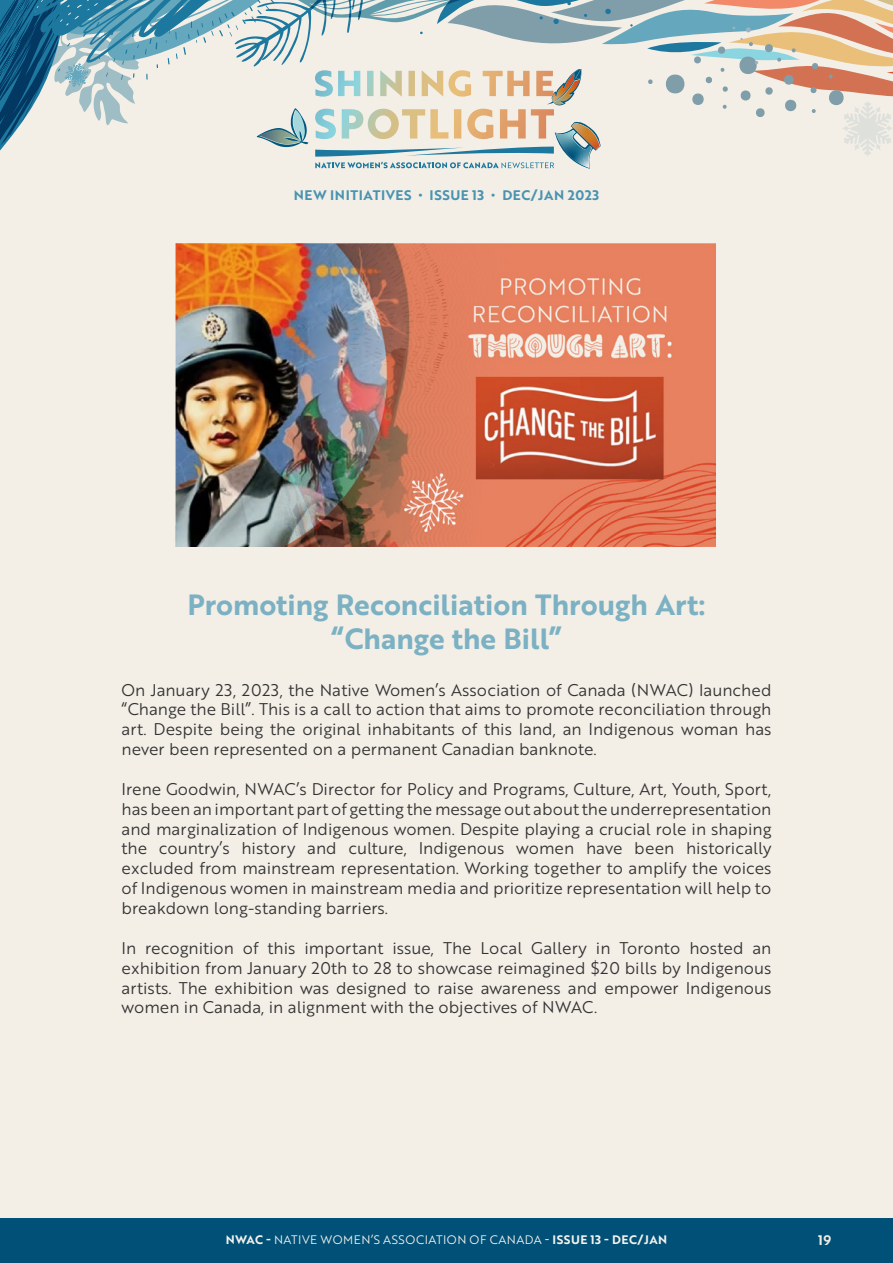
<style>
.page{position:relative;width:893px;height:1263px;background:#f3efe7}
.page>*{position:absolute;margin:0;border:0;box-sizing:border-box;transform-origin:0 0}
.t1{font:28.5px/34.2px "Brother 1816 Bold";color:#7bb1c3;text-align:center}
.t2{font:16.5px/19.8px "Brother 1816 Book";color:#333;text-align:justify}
.t3{font:13.5px "Brother 1816 Bold";letter-spacing:.04em;color:#4993b2}
.t4{font:13.5px "Brother 1816 Bold";color:#efede1}
.t5{font:12px "Brother 1816 Book";letter-spacing:.04em;color:#f5f2ec}
.s1{font-family:"Brother 1816 Bold"}
.s2{font-family:"Brother 1816 Regular"}
</style>
<div class="page">
<svg style="left:0;top:0;width:893px;height:169px"></svg>
<img style="left:175px;top:243px;width:540px;height:304px">
<div style="left:0;top:1219px;width:893px;height:44px;background:#005077"></div>
<p class="t3" style="left:294px;top:185px;width:307px">NEW INITIATIVES • ISSUE 13 • DEC/JAN 2023</p>
<h1 class="t1" style="left:187px;top:586px;width:520px">Promoting Reconciliation Through Art: “Change the Bill”</h1>
<p class="t2" style="left:122px;top:679px;width:651px">On January 23, 2023, the Native Women’s Association of Canada (NWAC) launched “Change the Bill”. This is a call to action that aims to promote reconciliation through art. Despite being the original inhabitants of this land, an Indigenous woman has never been represented on a permanent Canadian banknote.</p>
<p class="t2" style="left:122px;top:778px;width:651px">Irene Goodwin, NWAC’s Director for Policy and Programs, Culture, Art, Youth, Sport, has been an important part of getting the message out about the underrepresentation and marginalization of Indigenous women. Despite playing a crucial role in shaping the country’s history and culture, Indigenous women have been historically excluded from mainstream representation. Working together to amplify the voices of Indigenous women in mainstream media and prioritize representation will help to breakdown long-standing barriers.</p>
<p class="t2" style="left:122px;top:937px;width:651px">In recognition of this important issue, The Local Gallery in Toronto hosted an exhibition from January 20th to 28 to showcase reimagined $20 bills by Indigenous artists. The exhibition was designed to raise awareness and empower Indigenous women in Canada, in alignment with the objectives of NWAC.</p>
<p class="t5" style="left:226px;top:1230px;width:443px"><span class="s1">NWAC -</span> NATIVE WOMEN’S ASSOCIATION OF CANADA <span class="s2">-</span> <span class="s1">ISSUE 13 - DEC/JAN</span></p>
<p class="t4" style="left:818px;top:1230px;width:15px">19</p>
</div>
